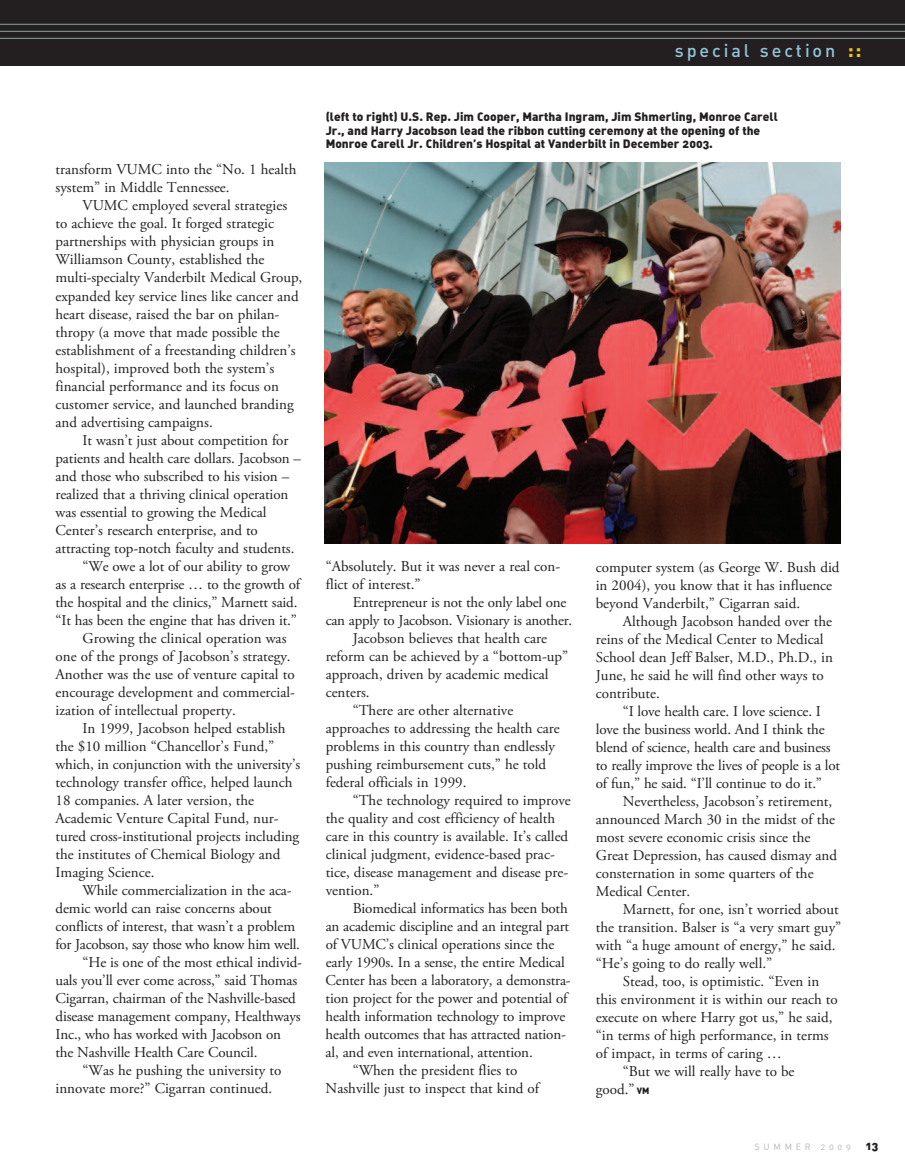
<style>
.page{position:relative;width:905px;height:1175px;background:#fff}
.page>*{position:absolute;margin:0;border:0;box-sizing:border-box;transform-origin:0 0}
.t1{font:18px "DIN Medium Alternate";letter-spacing:.16em;color:#94c3da}
.t2{font:15px/18px "Adobe Garamond Pro";color:#231f20}
.t3{font:15px "Adobe Garamond Pro";letter-spacing:-.02em;color:#231f20}
.t4{font:12px/13.5px "DIN Black Alternate";color:#231f20}
.t5{font:9px "DIN Regular Alternate";letter-spacing:.415em;color:#b4b5b8}
.s1{font-family:"DIN";font-weight:700;font-size:21px;color:#f5c610}
.s2{font-family:"DIN Black Alternate";font-size:9px}
.s3{font-family:"DIN Black Alternate";font-size:12px;color:#231f20}
</style>
<div class="page">
<div style="left:0;top:0;width:904px;height:66px;background:#231f20"></div>
<hr style="left:0;top:38px;width:904px;height:1px;background:#8ba0a1">
<hr style="left:0;top:24px;width:904px;height:1px;background:#8ba0a1">
<hr style="left:0;top:31px;width:904px;height:1px;background:#8ba0a1">
<img style="left:324px;top:162px;width:516px;height:381px">
<p class="t2" style="left:55px;top:162px;width:242px">transform VUMC into the “No. 1 health system” in Middle Tennessee.</p>
<p class="t2" style="left:55px;top:198px;width:248px;text-indent:27px">VUMC employed several strategies to achieve the goal. It forged strategic partnerships with physician groups in Williamson County, established the multi-specialty Vanderbilt Medical Group, expanded key service lines like cancer and heart disease, raised the bar on philan&shy;thropy (a move that made possible the establishment of a freestanding children’s hospital), improved both the system’s financial performance and its focus on customer service, and launched branding and advertising campaigns.</p>
<p class="t2" style="left:82px;top:432px;width:207px">It wasn’t just about competition for</p>
<p class="t2" style="left:55px;top:450px;width:247px">patients and health care dollars. Jacobson –</p>
<p class="t2" style="left:55px;top:468px;width:235px">and those who subscribed to his vision –</p>
<p class="t2" style="left:55px;top:486px;width:234px">realized that a thriving clinical operation</p>
<p class="t2" style="left:55px;top:504px;width:212px">was essential to growing the Medical</p>
<p class="t2" style="left:55px;top:522px;width:204px">Center’s research enterprise, and to</p>
<p class="t2" style="left:55px;top:540px;width:240px">attracting top-notch faculty and students.</p>
<p class="t2" style="left:82px;top:558px;width:209px">“We owe a lot of our ability to grow</p>
<p class="t2" style="left:55px;top:576px;width:246px">as a research enterprise … to the growth of</p>
<p class="t2" style="left:55px;top:594px;width:243px">the hospital and the clinics,” Marnett said.</p>
<p class="t2" style="left:56px;top:612px;width:243px">“It has been the engine that has driven it.”</p>
<p class="t2" style="left:82px;top:630px;width:205px">Growing the clinical operation was</p>
<p class="t2" style="left:55px;top:648px;width:237px">one of the prongs of Jacobson’s strategy.</p>
<p class="t2" style="left:56px;top:666px;width:241px">Another was the use of venture capital to</p>
<p class="t2" style="left:55px;top:684px;width:241px">encourage development and commercial-</p>
<p class="t2" style="left:55px;top:702px;width:182px">ization of intellectual property.</p>
<p class="t2" style="left:82px;top:720px;width:204px">In 1999, Jacobson helped establish</p>
<p class="t2" style="left:55px;top:738px;width:220px">the $10 million “Chancellor’s Fund,”</p>
<p class="t2" style="left:55px;top:756px;width:246px">which, in conjunction with the university’s</p>
<p class="t2" style="left:55px;top:774px;width:238px">technology transfer office, helped launch</p>
<p class="t2" style="left:56px;top:792px;width:200px">18 companies. A later version, the</p>
<p class="t2" style="left:56px;top:810px;width:224px">Academic Venture Capital Fund, nur-</p>
<p class="t2" style="left:56px;top:828px;width:245px">tured cross-institutional projects including</p>
<p class="t2" style="left:56px;top:846px;width:226px">the institutes of Chemical Biology and</p>
<p class="t2" style="left:56px;top:864px;width:100px">Imaging Science.</p>
<p class="t2" style="left:83px;top:882px;width:211px">While commercialization in the aca-</p>
<p class="t2" style="left:55px;top:900px;width:218px">demic world can raise concerns about</p>
<p class="t2" style="left:55px;top:918px;width:241px">conflicts of interest, that wasn’t a problem</p>
<p class="t3" style="left:55px;top:938px;width:246px">for Jacobson, say those who know him well.</p>
<p class="t2" style="left:83px;top:954px;width:221px">“He is one of the most ethical individ-</p>
<p class="t2" style="left:55px;top:972px;width:243px">uals you’ll ever come across,” said Thomas</p>
<p class="t2" style="left:55px;top:990px;width:242px">Cigarran, chairman of the Nashville-based</p>
<p class="t2" style="left:55px;top:1008px;width:247px">disease management company, Healthways</p>
<p class="t2" style="left:55px;top:1026px;width:227px">Inc., who has worked with Jacobson on</p>
<p class="t2" style="left:55px;top:1044px;width:203px">the Nashville Health Care Council.</p>
<p class="t2" style="left:82px;top:1062px;width:200px">“Was he pushing the university to</p>
<p class="t2" style="left:55px;top:1080px;width:218px">innovate more?” Cigarran continued.</p>
<p class="t1" style="left:674px;top:40px;width:188px">special section <span class="s1">::</span></p>
<p class="t4" style="left:325px;top:110px;width:453px">(left to right) U.S. Rep. Jim Cooper, Martha Ingram, Jim Shmerling, Monroe Carell<br>Jr., and Harry Jacobson lead the ribbon cutting ceremony at the opening of the<br>Monroe Carell Jr. Children’s Hospital at Vanderbilt in December 2003.</p>
<p class="t2" style="left:325px;top:558px;width:236px">“Absolutely. But it was never a real con&shy;flict of interest.”</p>
<p class="t2" style="left:352px;top:594px;width:215px">Entrepreneur is not the only label one</p>
<p class="t2" style="left:325px;top:612px;width:248px">can apply to Jacobson. Visionary is another.</p>
<p class="t2" style="left:352px;top:630px;width:196px">Jacobson believes that health care</p>
<p class="t2" style="left:325px;top:648px;width:244px">reform can be achieved by a “bottom-up”</p>
<p class="t2" style="left:325px;top:666px;width:224px">approach, driven by academic medical</p>
<p class="t2" style="left:325px;top:684px;width:45px">centers.</p>
<p class="t2" style="left:352px;top:702px;width:162px">“There are other alternative</p>
<p class="t2" style="left:325px;top:720px;width:235px">approaches to addressing the health care</p>
<p class="t2" style="left:325px;top:738px;width:231px">problems in this country than endlessly</p>
<p class="t2" style="left:325px;top:756px;width:222px">pushing reimbursement cuts,” he told</p>
<p class="t2" style="left:325px;top:774px;width:142px">federal officials in 1999.</p>
<p class="t2" style="left:352px;top:792px;width:220px">“The technology required to improve</p>
<p class="t2" style="left:325px;top:810px;width:231px">the quality and cost efficiency of health</p>
<p class="t2" style="left:325px;top:828px;width:244px">care in this country is available. It’s called</p>
<p class="t2" style="left:325px;top:846px;width:231px">clinical judgment, evidence-based prac-</p>
<p class="t2" style="left:325px;top:864px;width:244px">tice, disease management and disease pre-</p>
<p class="t2" style="left:325px;top:882px;width:55px">vention.”</p>
<p class="t2" style="left:352px;top:900px;width:216px">Biomedical informatics has been both</p>
<p class="t2" style="left:325px;top:918px;width:245px">an academic discipline and an integral part</p>
<p class="t2" style="left:325px;top:936px;width:230px">of VUMC’s clinical operations since the</p>
<p class="t2" style="left:325px;top:954px;width:240px">early 1990s. In a sense, the entire Medical</p>
<p class="t2" style="left:325px;top:972px;width:246px">Center has been a laboratory, a demonstra-</p>
<p class="t2" style="left:325px;top:990px;width:243px">tion project for the power and potential of</p>
<p class="t2" style="left:325px;top:1008px;width:241px">health information technology to improve</p>
<p class="t2" style="left:325px;top:1026px;width:242px">health outcomes that has attracted nation-</p>
<p class="t2" style="left:325px;top:1044px;width:209px">al, and even international, attention.</p>
<p class="t2" style="left:352px;top:1062px;width:166px">“When the president flies to</p>
<p class="t2" style="left:325px;top:1080px;width:215px">Nashville just to inspect that kind of</p>
<p class="t2" style="left:595px;top:559px;width:245px">computer system (as George W. Bush did in 2004), you know that it has influence beyond Vanderbilt,” Cigarran said.</p>
<p class="t2" style="left:595px;top:613px;width:238px;text-indent:27px">Although Jacobson handed over the reins of the Medical Center to Medical<br>School dean Jeff Balser, M.D., Ph.D., in<br>June, he said he will find other ways to contribute.</p>
<p class="t2" style="left:595px;top:703px;width:246px;text-indent:27px">“I love health care. I love science. I love the business world. And I think the blend of science, health care and business to really improve the lives of people is a lot of fun,” he said. “I’ll continue to do it.”</p>
<p class="t2" style="left:595px;top:793px;width:243px;text-indent:27px">Nevertheless, Jacobson’s retirement, announced March 30 in the midst of the most severe economic crisis since the Great Depression, has caused dismay and consternation in some quarters of the Medical Center.</p>
<p class="t2" style="left:595px;top:901px;width:247px;text-indent:27px">Marnett, for one, isn’t worried about the transition. Balser is “a very smart guy” with “a huge amount of energy,” he said. “He’s going to do really well.”</p>
<p class="t2" style="left:622px;top:973px;width:198px">Stead, too, is optimistic. “Even in</p>
<p class="t2" style="left:595px;top:991px;width:243px">this environment it is within our reach to</p>
<p class="t2" style="left:595px;top:1009px;width:238px">execute on where Harry got us,” he said,</p>
<p class="t2" style="left:595px;top:1027px;width:234px">“in terms of high performance, in terms</p>
<p class="t2" style="left:595px;top:1045px;width:188px">of impact, in terms of caring …</p>
<p class="t2" style="left:622px;top:1063px;width:173px">“But we will really have to be</p>
<p class="t2" style="left:595px;top:1081px;width:55px">good.” <span class="s2">VM</span></p>
<p class="t5" style="left:754px;top:1141px;width:125px">SUMMER 2009 <span class="s3">13</span></p>
</div>
